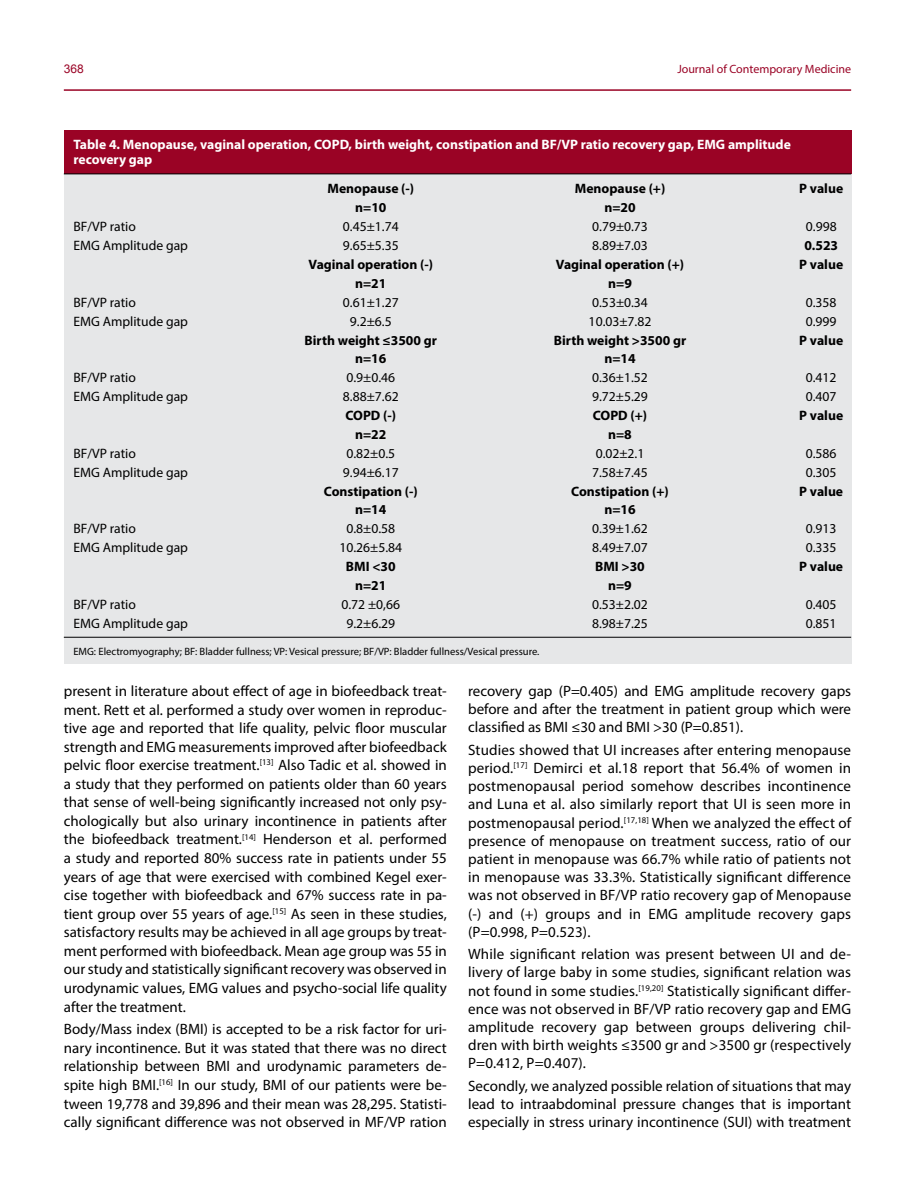
<style>
.page{position:relative;width:915px;height:1191px;background:#fff}
.page>*{position:absolute;margin:0;border:0;box-sizing:border-box;transform-origin:0 0}
.t1{font:15px/18.6px "Myriad Pro";color:#000;text-align:justify}
.t2{font:13.65px "Myriad Pro";color:#000}
.t3{font:700 13.65px "Myriad Pro";color:#000}
.t4{font:700 13.65px/14.5px "Myriad Pro";color:#fff}
.t5{font:12px "Myriad Pro";color:#9a0325}
.t6{font:12px "Arial";color:#9a0325}
.t7{font:10.65px "Myriad Pro";color:#000}
</style>
<div class="page">
<hr style="left:64px;top:89px;width:786px;height:2px;background:#9a0325">
<div style="left:64px;top:131px;width:786px;height:43px;background:#9a0325"></div>
<div style="left:64px;top:174px;width:786px;height:489px;background:#e6e7e8"></div>
<hr style="left:64px;top:174px;width:786px;height:1px;background:#000">
<hr style="left:64px;top:637px;width:786px;height:1px;background:#000">
<p class="t6" style="left:64px;top:60px;width:22px">368</p>
<p class="t5" style="left:677px;top:61px;width:175px">Journal of Contemporary Medicine</p>
<p class="t4" style="left:73px;top:137px;width:718px">Table 4. Menopause, vaginal operation, COPD, birth weight, constipation and BF/VP ratio recovery gap, EMG amplitude recovery gap</p>
<p class="t3" style="left:327px;top:180px;width:88px">Menopause (-)</p>
<p class="t3" style="left:574px;top:180px;width:92px">Menopause (+)</p>
<p class="t3" style="left:799px;top:180px;width:45px">P value</p>
<p class="t3" style="left:355px;top:199px;width:33px">n=10</p>
<p class="t3" style="left:604px;top:199px;width:33px">n=20</p>
<p class="t2" style="left:73px;top:218px;width:64px">BF/VP ratio</p>
<p class="t2" style="left:343px;top:218px;width:57px">0.45±1.74</p>
<p class="t2" style="left:592px;top:218px;width:57px">0.79±0.73</p>
<p class="t2" style="left:805px;top:218px;width:32px">0.998</p>
<p class="t2" style="left:73px;top:237px;width:116px">EMG Amplitude gap</p>
<p class="t2" style="left:343px;top:237px;width:57px">9.65±5.35</p>
<p class="t2" style="left:592px;top:237px;width:57px">8.89±7.03</p>
<p class="t3" style="left:804px;top:237px;width:35px">0.523</p>
<p class="t3" style="left:308px;top:255px;width:126px">Vaginal operation (-)</p>
<p class="t3" style="left:555px;top:255px;width:130px">Vaginal operation (+)</p>
<p class="t3" style="left:799px;top:255px;width:45px">P value</p>
<p class="t3" style="left:355px;top:274px;width:33px">n=21</p>
<p class="t3" style="left:608px;top:274px;width:25px">n=9</p>
<p class="t2" style="left:73px;top:294px;width:64px">BF/VP ratio</p>
<p class="t2" style="left:343px;top:294px;width:57px">0.61±1.27</p>
<p class="t2" style="left:592px;top:294px;width:57px">0.53±0.34</p>
<p class="t2" style="left:805px;top:294px;width:32px">0.358</p>
<p class="t2" style="left:73px;top:313px;width:116px">EMG Amplitude gap</p>
<p class="t2" style="left:350px;top:313px;width:43px">9.2±6.5</p>
<p class="t2" style="left:588px;top:313px;width:64px">10.03±7.82</p>
<p class="t2" style="left:805px;top:313px;width:32px">0.999</p>
<p class="t3" style="left:304px;top:331px;width:134px">Birth weight ≤3500 gr</p>
<p class="t3" style="left:553px;top:331px;width:134px">Birth weight &gt;3500 gr</p>
<p class="t3" style="left:799px;top:331px;width:45px">P value</p>
<p class="t3" style="left:355px;top:350px;width:33px">n=16</p>
<p class="t3" style="left:604px;top:350px;width:33px">n=14</p>
<p class="t2" style="left:73px;top:369px;width:64px">BF/VP ratio</p>
<p class="t2" style="left:346px;top:369px;width:50px">0.9±0.46</p>
<p class="t2" style="left:592px;top:369px;width:57px">0.36±1.52</p>
<p class="t2" style="left:805px;top:369px;width:32px">0.412</p>
<p class="t2" style="left:73px;top:388px;width:116px">EMG Amplitude gap</p>
<p class="t2" style="left:343px;top:388px;width:57px">8.88±7.62</p>
<p class="t2" style="left:592px;top:388px;width:57px">9.72±5.29</p>
<p class="t2" style="left:805px;top:388px;width:32px">0.407</p>
<p class="t3" style="left:345px;top:406px;width:52px">COPD (-)</p>
<p class="t3" style="left:592px;top:406px;width:56px">COPD (+)</p>
<p class="t3" style="left:799px;top:406px;width:45px">P value</p>
<p class="t3" style="left:355px;top:425px;width:33px">n=22</p>
<p class="t3" style="left:608px;top:425px;width:25px">n=8</p>
<p class="t2" style="left:73px;top:445px;width:64px">BF/VP ratio</p>
<p class="t2" style="left:346px;top:445px;width:50px">0.82±0.5</p>
<p class="t2" style="left:595px;top:445px;width:50px">0.02±2.1</p>
<p class="t2" style="left:805px;top:445px;width:32px">0.586</p>
<p class="t2" style="left:73px;top:463px;width:116px">EMG Amplitude gap</p>
<p class="t2" style="left:343px;top:463px;width:57px">9.94±6.17</p>
<p class="t2" style="left:592px;top:463px;width:57px">7.58±7.45</p>
<p class="t2" style="left:805px;top:463px;width:32px">0.305</p>
<p class="t3" style="left:324px;top:482px;width:95px">Constipation (-)</p>
<p class="t3" style="left:571px;top:482px;width:99px">Constipation (+)</p>
<p class="t3" style="left:799px;top:482px;width:45px">P value</p>
<p class="t3" style="left:355px;top:501px;width:33px">n=14</p>
<p class="t3" style="left:604px;top:501px;width:33px">n=16</p>
<p class="t2" style="left:73px;top:520px;width:64px">BF/VP ratio</p>
<p class="t2" style="left:346px;top:520px;width:50px">0.8±0.58</p>
<p class="t2" style="left:592px;top:520px;width:57px">0.39±1.62</p>
<p class="t2" style="left:805px;top:520px;width:32px">0.913</p>
<p class="t2" style="left:73px;top:539px;width:116px">EMG Amplitude gap</p>
<p class="t2" style="left:339px;top:539px;width:64px">10.26±5.84</p>
<p class="t2" style="left:592px;top:539px;width:57px">8.49±7.07</p>
<p class="t2" style="left:805px;top:539px;width:32px">0.335</p>
<p class="t3" style="left:346px;top:557px;width:51px">BMI &lt;30</p>
<p class="t3" style="left:595px;top:557px;width:51px">BMI &gt;30</p>
<p class="t3" style="left:799px;top:557px;width:45px">P value</p>
<p class="t3" style="left:355px;top:576px;width:33px">n=21</p>
<p class="t3" style="left:608px;top:576px;width:25px">n=9</p>
<p class="t2" style="left:73px;top:596px;width:64px">BF/VP ratio</p>
<p class="t2" style="left:341px;top:596px;width:60px">0.72 ±0,66</p>
<p class="t2" style="left:592px;top:596px;width:57px">0.53±2.02</p>
<p class="t2" style="left:805px;top:596px;width:32px">0.405</p>
<p class="t2" style="left:73px;top:614px;width:116px">EMG Amplitude gap</p>
<p class="t2" style="left:346px;top:614px;width:50px">9.2±6.29</p>
<p class="t2" style="left:592px;top:614px;width:57px">8.98±7.25</p>
<p class="t2" style="left:805px;top:614px;width:32px">0.851</p>
<p class="t7" style="left:73px;top:645px;width:467px">EMG: Electromyography; BF: Bladder fullness; VP: Vesical pressure; BF/VP: Bladder fullness/Vesical pressure.</p>
<p class="t1" style="left:64px;top:681px;width:384px">present in literature about effect of age in biofeedback treat&shy;ment. Rett et al. performed a study over women in reproduc&shy;tive age and reported that life quality, pelvic floor muscular strength and EMG measurements improved after biofeedback pelvic floor exercise treatment.<sup>[13]</sup> Also Tadic et al. showed in a study that they performed on patients older than 60 years that sense of well-being significantly increased not only psy&shy;chologically but also urinary incontinence in patients after the biofeedback treatment.<sup>[14]</sup> Henderson et al. performed a study and reported 80% success rate in patients under 55 years of age that were exercised with combined Kegel exer&shy;cise together with biofeedback and 67% success rate in pa&shy;tient group over 55 years of age.<sup>[15]</sup> As seen in these studies, satisfactory results may be achieved in all age groups by treat&shy;ment performed with biofeedback. Mean age group was 55 in our study and statistically significant recovery was observed in urodynamic values, EMG values and psycho-social life quality after the treatment.</p>
<p class="t1" style="left:64px;top:1019px;width:384px">Body/Mass index (BMI) is accepted to be a risk factor for uri&shy;nary incontinence. But it was stated that there was no direct relationship between BMI and urodynamic parameters de&shy;spite high BMI.<sup>[16]</sup> In our study, BMI of our patients were be&shy;tween 19,778 and 39,896 and their mean was 28,295. Statisti&shy;cally significant difference was not observed in MF/VP ration</p>
<p class="t1" style="left:468px;top:681px;width:384px;line-height:18.1px">recovery gap (P=0.405) and EMG amplitude recovery gaps before and after the treatment in patient group which were classified as BMI ≤30 and BMI &gt;30 (P=0.851).</p>
<p class="t1" style="left:468px;top:740px;width:384px;line-height:18.1px">Studies showed that UI increases after entering menopause period.<sup>[17]</sup> Demirci et al.18 report that 56.4% of women in postmenopausal period somehow describes incontinence and Luna et al. also similarly report that UI is seen more in postmenopausal period.<sup>[17,18]</sup> When we analyzed the effect of presence of menopause on treatment success, ratio of our patient in menopause was 66.7% while ratio of patients not in menopause was 33.3%. Statistically significant difference was not observed in BF/VP ratio recovery gap of Menopause (-) and (+) groups and in EMG amplitude recovery gaps (P=0.998, P=0.523).</p>
<p class="t1" style="left:468px;top:945px;width:384px;line-height:18.1px">While significant relation was present between UI and de&shy;livery of large baby in some studies, significant relation was not found in some studies.<sup>[19,20]</sup> Statistically significant differ&shy;ence was not observed in BF/VP ratio recovery gap and EMG amplitude recovery gap between groups delivering chil&shy;dren with birth weights ≤3500 gr and &gt;3500 gr (respectively P=0.412, P=0.407).</p>
<p class="t1" style="left:468px;top:1076px;width:384px;line-height:18.1px">Secondly, we analyzed possible relation of situations that may lead to intraabdominal pressure changes that is important especially in stress urinary incontinence (SUI) with treatment</p>
</div>
